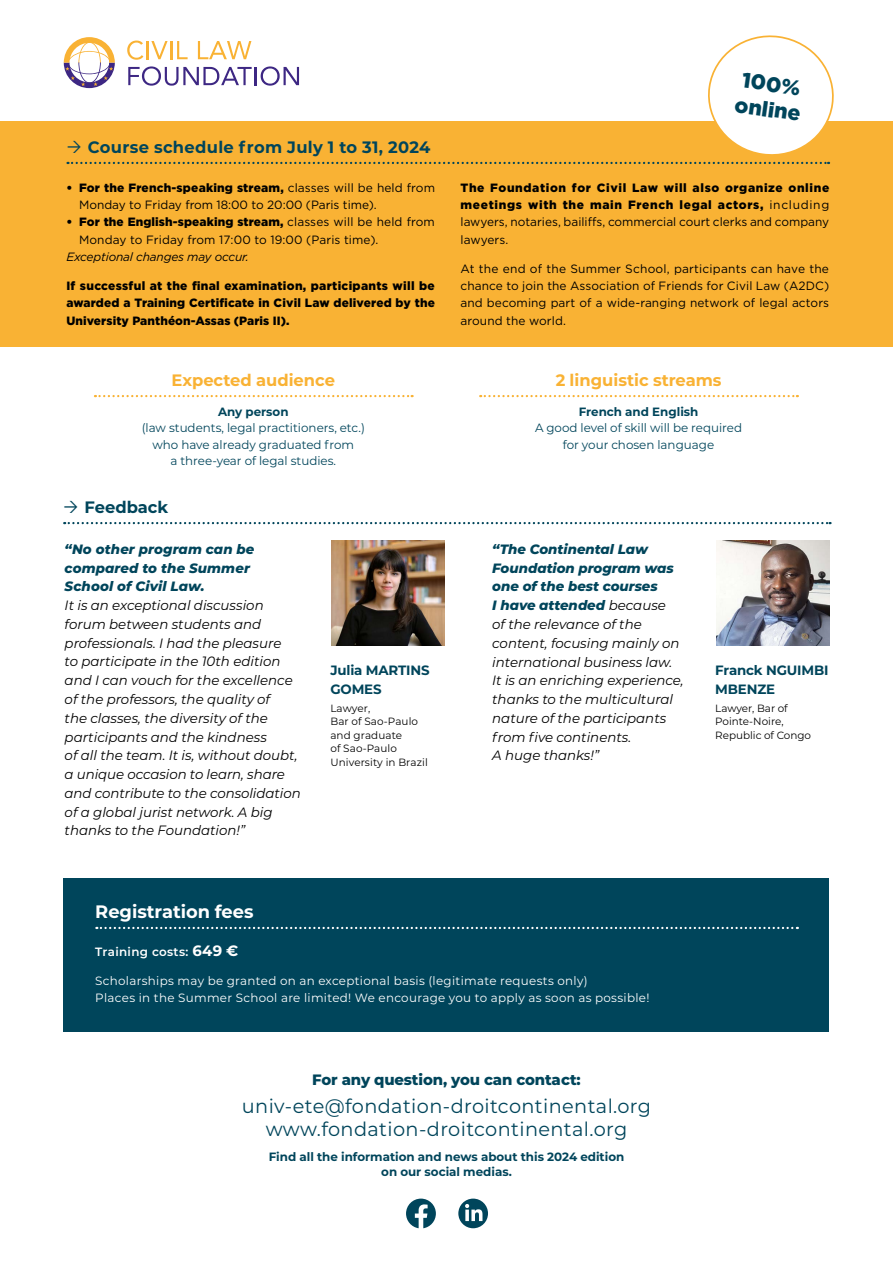
<style>
.page{position:relative;width:893px;height:1263px;background:#fff}
.page>*{position:absolute;margin:0;border:0;box-sizing:border-box;transform-origin:0 0}
.t1{font:900 21.15px/25.5px "Gotham";color:#00455b}
.t2{font:19.5px/22.5px "Montserrat";letter-spacing:.02em;color:#00455b;text-align:center}
.t3{font:700 18px "Montserrat";color:#fff}
.t4{font:700 16.5px "Montserrat";color:#f9b234}
.t5{font:700 16.5px "Montserrat";letter-spacing:.02em;color:#00455b}
.t6{font:700 16.5px "Montserrat";color:#00455b}
.t7{font:800 15px "Montserrat";letter-spacing:-.005em;color:#00455b}
.t8{font:italic 13.5px/18.8px "Montserrat";color:#000}
.t9{font:italic 800 13.5px/18.8px "Montserrat";letter-spacing:.01em;color:#00455b}
.t10{font:700 13.5px/19.5px "Montserrat";letter-spacing:-.01em;color:#00455b}
.t11{font:12px/17.2px "Gotham";letter-spacing:.01em;color:#000}
.t12{font:900 12px/17.2px "Gotham";letter-spacing:.025em;color:#000;text-align:justify}
.t13{font:12px/16.5px "Montserrat";color:#00455b;text-align:center}
.t14{font:12px/16.5px "Montserrat";letter-spacing:.025em;color:#fff}
.t15{font:700 12px/15px "Montserrat";color:#00455b;text-align:center}
.t16{font:italic 12px "Gotham";letter-spacing:-.01em;color:#000}
.t17{font:600 12px "Montserrat";letter-spacing:.03em;color:#fff}
.t18{font:10.5px/13.5px "Montserrat";color:#000}
.s1{font-weight:900}
.s2{font-weight:400}
.s3{font-weight:800;color:#00455b}
.s4{font-weight:700;font-size:15px}
</style>
<div class="page">
<div style="left:64px;top:878px;width:765px;height:153px;background:#00455b"></div>
<svg style="left:96px;top:927px;width:702px;height:2px"></svg>
<svg style="left:64px;top:522px;width:767px;height:2px"></svg>
<img style="left:331px;top:541px;width:114px;height:105px">
<img style="left:716px;top:541px;width:114px;height:105px">
<svg style="left:95px;top:395px;width:318px;height:2px"></svg>
<svg style="left:480px;top:395px;width:318px;height:2px"></svg>
<svg style="left:406px;top:1198px;width:30px;height:30px"></svg>
<svg style="left:458px;top:1198px;width:30px;height:30px"></svg>
<div style="left:0;top:121px;width:893px;height:226px;background:#f9b234"></div>
<svg style="left:64px;top:35px;width:770px;height:129px"></svg>
<p class="t5" style="left:88px;top:136px;width:344px">Course schedule from July 1 to 31, 2024</p>
<p class="t11" style="left:79px;top:179px;width:357px;text-indent:-13px"><span class="s1">• For the French-speaking stream,</span> classes will be held from<br>Monday to Friday from 18:00 to 20:00 (Paris time).</p>
<p class="t11" style="left:79px;top:213px;width:357px;text-indent:-13px"><span class="s1">• For the English-speaking stream,</span> classes will be held from<br>Monday to Friday from 17:00 to 19:00 (Paris time).</p>
<p class="t16" style="left:66px;top:249px;width:184px">Exceptional changes may occur.</p>
<p class="t12" style="left:66px;top:277px;width:370px">If successful at the final examination, participants will be awarded a Training Certificate in Civil Law delivered by the University Panthéon-Assas (Paris II).</p>
<p class="t4" style="left:172px;top:369px;width:165px">Expected audience</p>
<p class="t15" style="left:218px;top:403px;width:72px">Any person</p>
<p class="t13" style="left:142px;top:419px;width:225px">(law students, legal practitioners, etc.) who have already graduated from<br>a three-year of legal studies.</p>
<p class="t6" style="left:85px;top:496px;width:85px">Feedback</p>
<p class="t9" style="left:65px;top:539px;width:191px">“No other program can be compared to the Summer<br>School of Civil Law.</p>
<p class="t8" style="left:65px;top:596px;width:238px">It is an exceptional discussion forum between students and professionals. I had the pleasure<br>to participate in the 10th edition and I can vouch for the excellence of the professors, the quality of<br>the classes, the diversity of the participants and the kindness<br>of all the team. It is, without doubt, a unique occasion to learn, share and contribute to the consolidation of a global jurist network. A big thanks to the Foundation!”</p>
<p class="t10" style="left:330px;top:659px;width:101px">Julia MARTINS<br>GOMES</p>
<p class="t18" style="left:330px;top:701px;width:99px">Lawyer,<br>Bar of Sao-Paulo and graduate<br>of Sao-Paulo<br>University in Brazil</p>
<h1 class="t1" style="left:740px;top:66px;width:68px;rotate:8deg">100% online</h1>
<p class="t12" style="left:461px;top:179px;width:370px">The Foundation for Civil Law will also organize online meetings with the main French legal actors, <span class="s2">including lawyers, notaries, bailiffs, commercial court clerks and company lawyers.</span></p>
<p class="t11" style="left:461px;top:260px;width:370px;text-align:justify">At the end of the Summer School, participants can have the chance to join the Association of Friends for Civil Law (A2DC) and becoming part of a wide-ranging network of legal actors around the world.</p>
<p class="t4" style="left:556px;top:369px;width:167px">2 linguistic streams</p>
<p class="t15" style="left:579px;top:403px;width:121px">French and English</p>
<p class="t13" style="left:535px;top:419px;width:209px">A good level of skill will be required for your chosen language</p>
<p class="t8" style="left:492px;top:539px;width:193px"><span class="s3">“The Continental Law<br>Foundation program was one of the best courses<br>I have attended</span> because<br>of the relevance of the content, focusing mainly on international business law.<br>It is an enriching experience, thanks to the multicultural nature of the participants from five continents.<br>A huge thanks!”</p>
<p class="t10" style="left:715px;top:659px;width:115px">Franck NGUIMBI<br>MBENZE</p>
<p class="t18" style="left:715px;top:701px;width:97px">Lawyer, Bar of<br>Pointe-Noire,<br>Republic of Congo</p>
<h3 class="t3" style="left:95px;top:899px;width:160px">Registration fees</h3>
<p class="t17" style="left:95px;top:943px;width:145px">Training costs: <span class="s4">649 €</span></p>
<p class="t14" style="left:95px;top:972px;width:556px">Scholarships may be granted on an exceptional basis (legitimate requests only)<br>Places in the Summer School are limited! We encourage you to apply as soon as possible!</p>
<p class="t7" style="left:312px;top:1068px;width:270px">For any question, you can contact:</p>
<h2 class="t2" style="left:242px;top:1094px;width:411px">univ-ete@fondation-droitcontinental.org www.fondation-droitcontinental.org</h2>
<p class="t15" style="left:269px;top:1149px;width:357px">Find all the information and news about this 2024 edition on our social medias.</p>
</div>
